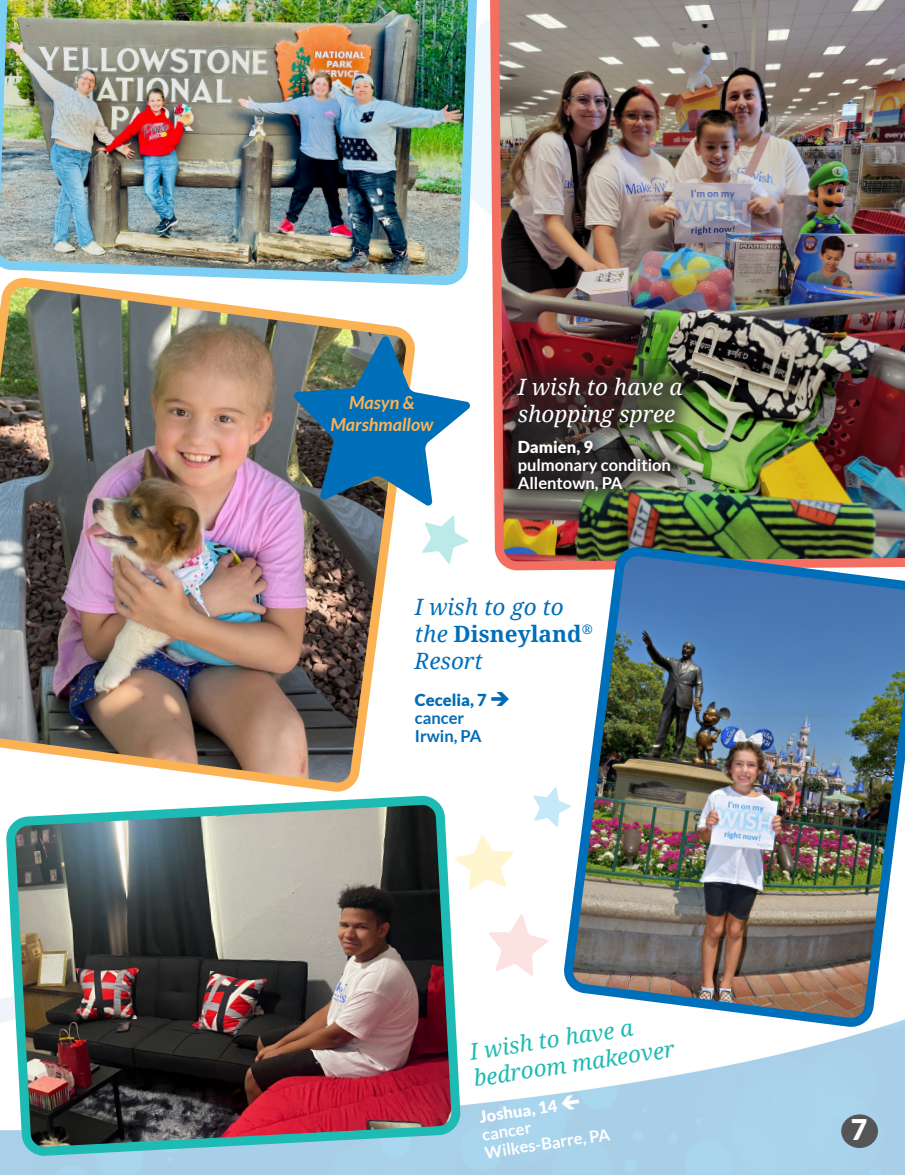
<style>
.page{position:relative;width:905px;height:1175px;background:#fff}
.page>*{position:absolute;margin:0;border:0;box-sizing:border-box;transform-origin:0 0}
.t1{font:900 28.5px "Lato";color:#fff}
.t2{font:italic 22.5px/26.7px "Droid Serif";color:#1dbbb3}
.t3{font:italic 22.5px "Droid Serif";color:#fff}
.t4{font:italic 22.5px "Droid Serif";color:#006fba}
.t5{font:700 22.5px "Droid Serif";color:#006fba}
.t6{font:italic 700 18px "Lato";color:#fbb254}
.t7{font:700 16.5px "Lato";color:#fff}
.t8{font:900 16.5px/18.1px "Lato";color:#fff}
.t9{font:700 16.5px "Lato";color:#006bb6}
.t10{font:900 16.5px "Lato";color:#006bb6}
.s1{font-weight:400;font-style:italic}
.s2{font-weight:700}
</style>
<div class="page">
<img style="left:0;top:0;width:904px;height:1174px">
<div style="left:841px;top:1114px;width:37px;height:34px;background:#545557;border-radius:50%"></div>
<svg style="left:422px;top:515px;width:47px;height:49px"></svg>
<svg style="left:458px;top:834px;width:56px;height:56px"></svg>
<svg style="left:533px;top:786px;width:24px;height:41px"></svg>
<img style="left:490px;top:0;width:414px;height:571px">
<svg style="left:489px;top:914px;width:59px;height:62px"></svg>
<img style="left:0;top:290px;width:421px;height:508px">
<img style="left:557px;top:541px;width:347px;height:492px">
<img style="left:0;top:0;width:473px;height:290px">
<img style="left:10px;top:798px;width:448px;height:355px">
<div style="left:496px;top:356px;width:207px;height:157px;background:#231f20;opacity:.75"></div>
<svg style="left:293px;top:335px;width:178px;height:172px"></svg>
<svg style="left:560px;top:1093px;width:20px;height:17px"></svg>
<p class="t6" style="left:349px;top:392px;width:67px">Masyn &amp;</p>
<p class="t6" style="left:330px;top:414px;width:104px">Marshmallow</p>
<p class="t3" style="left:517px;top:371px;width:166px">I wish to have a</p>
<p class="t3" style="left:517px;top:398px;width:159px">shopping spree</p>
<p class="t8" style="left:517px;top:438px;width:77px">Damien, 9</p>
<p class="t7" style="left:517px;top:456px;width:155px">pulmonary condition</p>
<p class="t7" style="left:517px;top:474px;width:106px">Allentown, PA</p>
<p class="t4" style="left:415px;top:591px;width:150px">I wish to go to</p>
<p class="t5" style="left:415px;top:618px;width:179px"><span class="s1">the</span> Disneyland<sup>®</sup></p>
<p class="t4" style="left:415px;top:645px;width:69px">Resort</p>
<p class="t10" style="left:415px;top:690px;width:94px">Cecelia, 7 ➔</p>
<p class="t9" style="left:415px;top:708px;width:51px">cancer</p>
<p class="t9" style="left:415px;top:726px;width:68px">Irwin, PA</p>
<p class="t2" style="left:468px;top:1037px;width:204px;rotate:-8deg">I wish to have a bedroom makeover</p>
<p class="t8" style="left:478px;top:1107px;width:80px;rotate:-8deg">Joshua, 14 <span class="s2">cancer</span></p>
<p class="t7" style="left:483px;top:1142px;width:128px;rotate:-8deg">Wilkes-Barre, PA</p>
<p class="t1" style="left:851px;top:1113px;width:18px">7</p>
</div>
